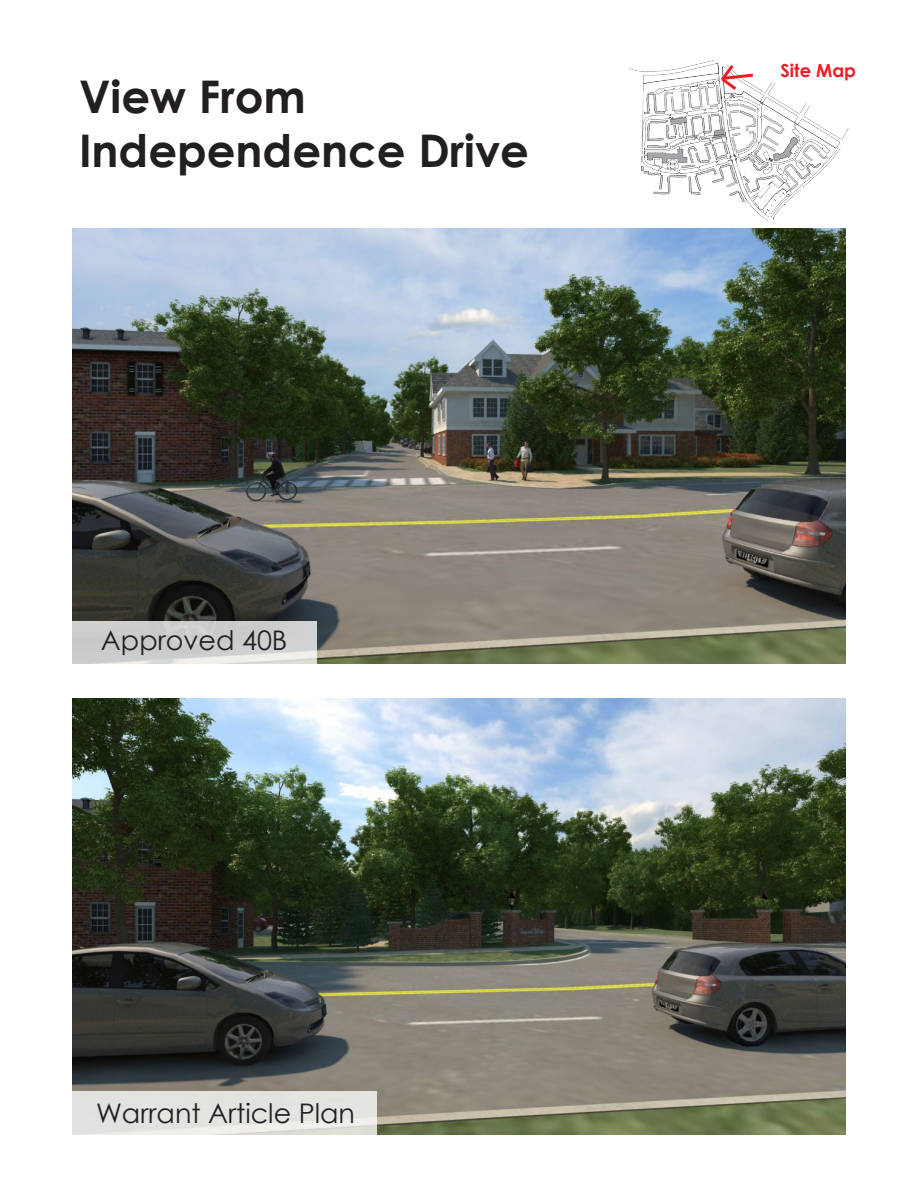
<style>
.page{position:relative;width:918px;height:1188px;background:#fff}
.page>*{position:absolute;margin:0;border:0;box-sizing:border-box;transform-origin:0 0}
.t1{font:700 45px "Century Gothic";color:#231f20}
.t2{font:27px "Century Gothic";color:#231f20}
.t3{font:700 18px "Century Gothic";color:#ee1d23}
</style>
<div class="page">
<img style="left:73px;top:229px;width:773px;height:435px">
<img style="left:72px;top:699px;width:774px;height:435px">
<svg style="left:72px;top:621px;width:244px;height:43px;background:#d0d0d0"></svg>
<div style="left:72px;top:1091px;width:304px;height:43px;background:linear-gradient(to right,#e4e2df,#e7e5e1)"></div>
<img style="left:547px;top:60px;width:302px;height:203px">
<svg style="left:718px;top:62px;width:38px;height:31px"></svg>
<p class="t1" style="left:79px;top:63px;width:228px">View From</p>
<p class="t1" style="left:79px;top:117px;width:452px">Independence Drive</p>
<p class="t2" style="left:101px;top:622px;width:188px">Approved 40B</p>
<p class="t2" style="left:96px;top:1095px;width:261px">Warrant Article Plan</p>
<p class="t3" style="left:781px;top:56px;width:77px">Site Map</p>
</div>
